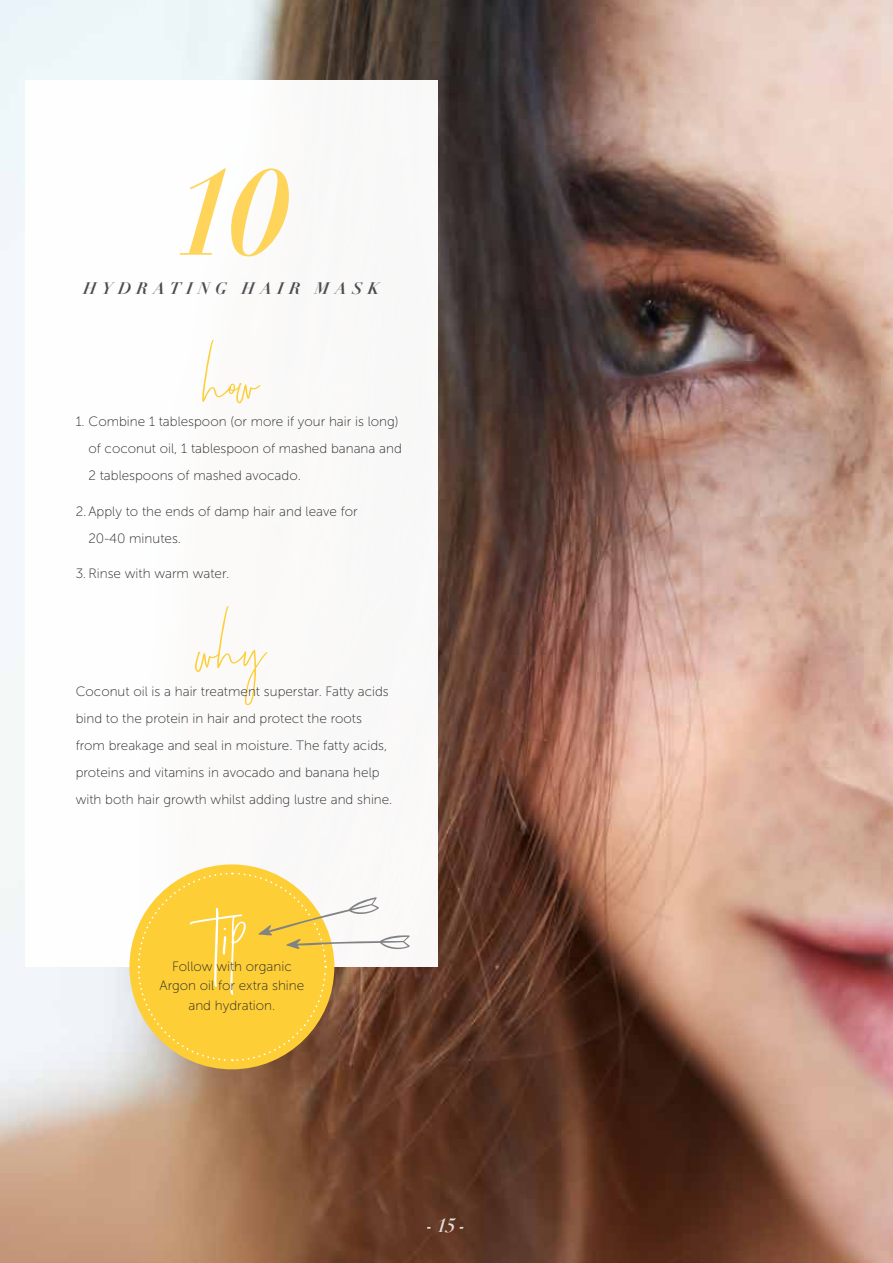
<style>
.page{position:relative;width:893px;height:1263px;background:#fff}
.page>*{position:absolute;margin:0;border:0;box-sizing:border-box;transform-origin:0 0}
.t1{font:italic 700 122.55px "Didot LT Std";color:#fed45b}
.t2{font:italic 700 19.5px "Didot LT Std";color:#d1d3d4}
.t3{font:italic 700 16.5px "Didot LT Std";letter-spacing:.325em;color:#4d4d4f}
.t4{font:13.5px/27px "Museo Sans 100";color:#292829}
</style>
<div class="page">
<img style="left:0;top:0;width:893px;height:1263px">
<div style="left:26px;top:81px;width:412px;height:886px;background:#fff"></div>
<div style="left:129px;top:864px;width:205px;height:205px;background:#fdce36;border-radius:50%"></div>
<svg style="left:137px;top:872px;width:273px;height:190px"></svg>
<h1 class="t1" style="left:172px;top:136px;width:122px">10</h1>
<p class="t3" style="left:84px;top:278px;width:297px">HYDRATING HAIR MASK</p>
<p class="t4" style="left:88px;top:408px;width:315px;text-indent:-13px">1. Combine 1 tablespoon (or more if your hair is long) of coconut oil, 1 tablespoon of mashed banana and<br>2 tablespoons of mashed avocado.</p>
<p class="t4" style="left:88px;top:497px;width:271px;text-indent:-13px">2.Apply to the ends of damp hair and leave for<br>20-40 minutes.</p>
<p class="t4" style="left:76px;top:560px;width:155px">3. Rinse with warm water.</p>
<p class="t4" style="left:76px;top:678px;width:318px">Coconut oil is a hair treatment superstar. Fatty acids bind to the protein in hair and protect the roots from breakage and seal in moisture. The fatty acids, proteins and vitamins in avocado and banana help with both hair growth whilst adding lustre and shine.</p>
<p class="t4" style="left:172px;top:952px;width:121px">Follow with organic</p>
<p class="t4" style="left:160px;top:976px;width:146px;line-height:19.5px;text-align:center">Argon oil for extra shine and hydration.</p>
<h2 class="t2" style="left:427px;top:1213px;width:41px">- 15 -</h2>
</div>
